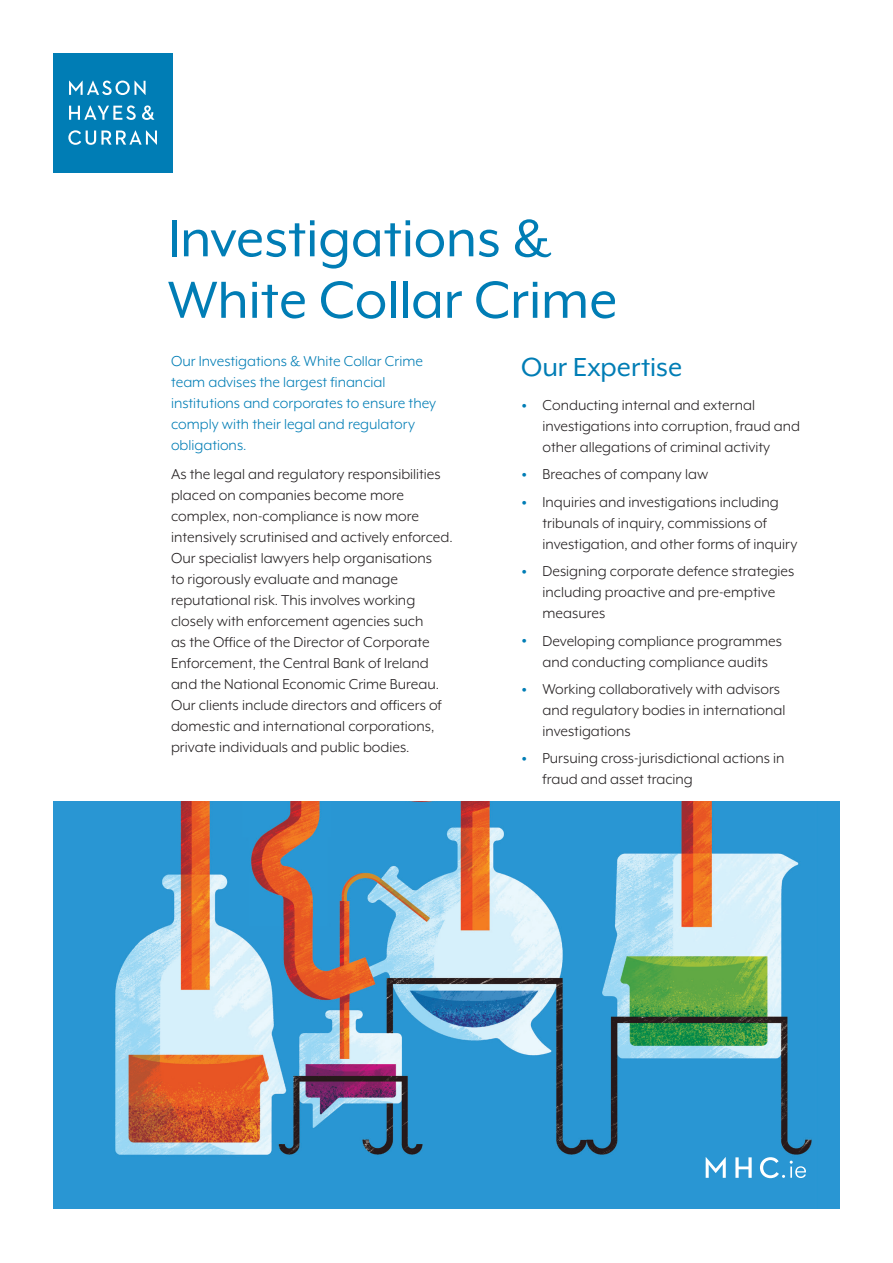
<style>
.page{position:relative;width:893px;height:1263px;background:#fff}
.page>*{position:absolute;margin:0;border:0;box-sizing:border-box;transform-origin:0 0}
.MHC_Heading{font:60px/61.5px "Mr Eaves XL Mod OT";color:#007db5}
.MHC_Sub_Head{font:30px "Mr Eaves XL Mod OT";color:#007db5}
.MHC_Body{font:16.5px/21px "Mr Eaves XL Mod OT";color:#231f20}
.MHC_Body-2{font:16.5px/21px "Mr Eaves XL Mod OT";color:#007db5}
.s1{font-size:28.5px;color:#007db5}
</style>
<div class="page">
<div style="left:53px;top:801px;width:787px;height:408px;background:#2996d3"></div>
<img style="left:115px;top:801px;width:697px;height:378px">
<svg style="left:706px;top:1157px;width:100px;height:21px"></svg>
<div style="left:53px;top:53px;width:119px;height:119px;background:#007db5"></div>
<svg style="left:68px;top:81px;width:89px;height:64px"></svg>
<p class="MHC_Heading" style="left:168px;top:208px;width:451px">Investigations &amp;<br>White Collar Crime</p>
<p class="MHC_Body-2" style="left:171px;top:350px;width:267px">Our Investigations &amp; White Collar Crime team advises the largest financial institutions and corporates to ensure they comply with their legal and regulatory obligations.</p>
<p class="MHC_Body" style="left:171px;top:464px;width:283px">As the legal and regulatory responsibilities placed on companies become more complex, non-compliance is now more intensively scrutinised and actively enforced.<br>Our specialist lawyers help organisations<br>to rigorously evaluate and manage reputational risk. This involves working closely with enforcement agencies such<br>as the Office of the Director of Corporate Enforcement, the Central Bank of Ireland and the National Economic Crime Bureau.<br>Our clients include directors and officers of domestic and international corporations, private individuals and public bodies.</p>
<p class="MHC_Sub_Head" style="left:521px;top:352px;width:163px">Our Expertise</p>
<p class="MHC_Body" style="left:543px;top:395px;width:259px;text-indent:-21px"><span class="s1">•</span> Conducting internal and external investigations into corruption, fraud and other allegations of criminal activity</p>
<p class="MHC_Body" style="left:521px;top:464px;width:188px"><span class="s1">•</span> Breaches of company law</p>
<p class="MHC_Body" style="left:543px;top:491px;width:256px;text-indent:-21px"><span class="s1">•</span> Inquiries and investigations including tribunals of inquiry, commissions of investigation, and other forms of inquiry</p>
<p class="MHC_Body" style="left:543px;top:561px;width:253px;text-indent:-21px"><span class="s1">•</span> Designing corporate defence strategies including proactive and pre-emptive measures</p>
<p class="MHC_Body" style="left:521px;top:630px;width:262px;text-align:center"><span class="s1">•</span> Developing compliance programmes and conducting compliance audits</p>
<p class="MHC_Body" style="left:543px;top:678px;width:244px;text-indent:-21px"><span class="s1">•</span> Working collaboratively with advisors and regulatory bodies in international investigations</p>
<p class="MHC_Body" style="left:543px;top:748px;width:243px;text-indent:-21px"><span class="s1">•</span> Pursuing cross-jurisdictional actions in fraud and asset tracing</p>
</div>
